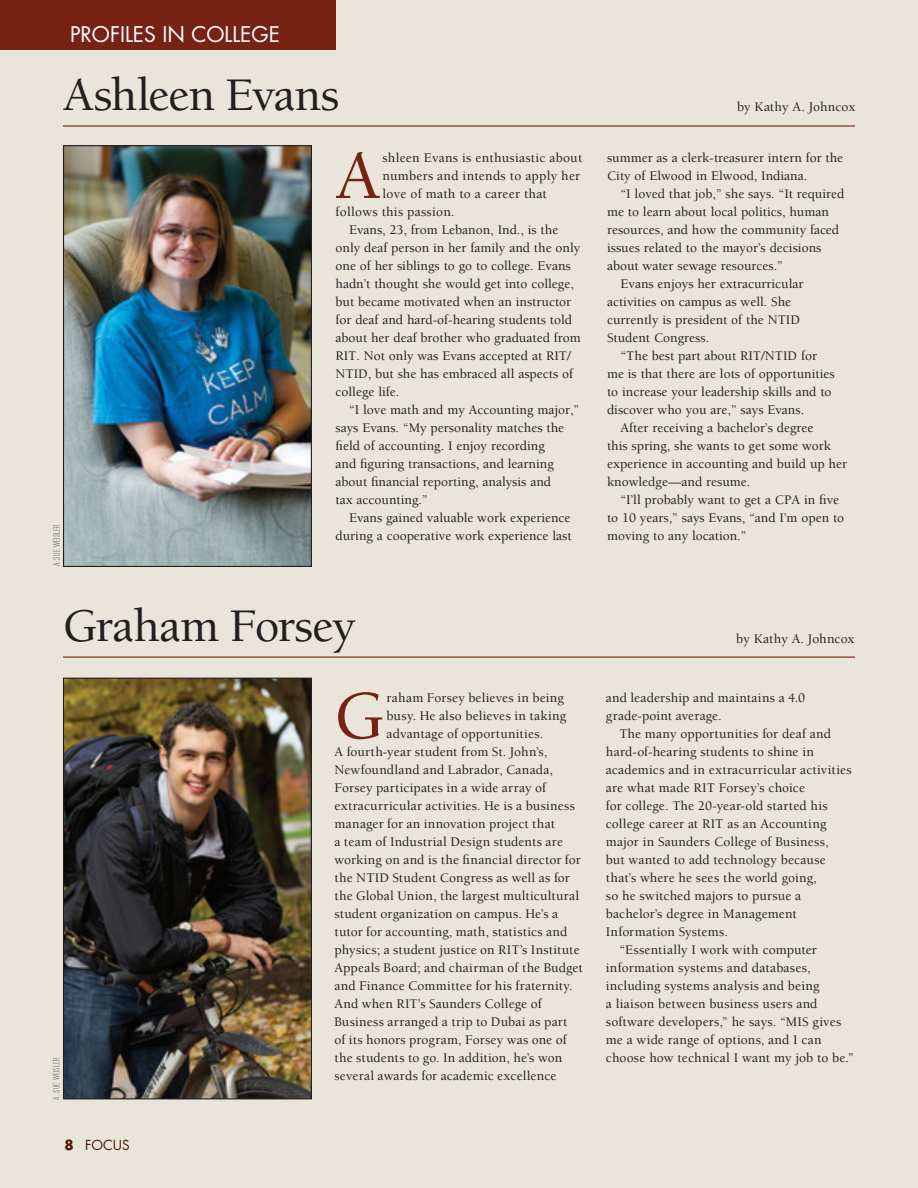
<style>
.page{position:relative;width:918px;height:1188px;background:#e9e5db}
.page>*{position:absolute;margin:0;border:0;box-sizing:border-box;transform-origin:0 0}
.A_First_Para_text{font:500 70.2px "Berkeley Std";color:#772313}
.A_Story_Title{font:500 48px "Berkeley Std";letter-spacing:-.02em;color:#231f20}
.A_profile_in{font:21px "Futura Std";color:#fff}
.ASG-Profile_Body{font:500 13.5px/18px "Berkeley Std";letter-spacing:.01em;color:#231f20}
.A_text_PROFILE{font:500 13.5px/18px "Berkeley Std";color:#231f20}
.A_First_Para_text-2{font:500 13.5px "Berkeley Std";letter-spacing:.02em;color:#231f20}
.A_byline{font:500 13.5px "Berkeley Std";letter-spacing:.005em;color:#231f20}
.t1{font:13.5px "Futura Std";color:#491a02}
.A_photo_credit{font:300 condensed 9px "Akzidenz Grotesk BE";letter-spacing:.01em;color:#6c6d70}
.s1{font-weight:700}
</style>
<div class="page">
<img style="left:65px;top:147px;width:245px;height:418px">
<div style="left:63px;top:145px;width:249px;height:422px;border:1px solid #231f20"></div>
<img style="left:65px;top:680px;width:245px;height:417px">
<div style="left:63px;top:678px;width:249px;height:421px;border:1px solid #231f20"></div>
<div style="left:0;top:0;width:336px;height:50px;background:#772313"></div>
<hr style="left:63px;top:657px;width:792px;height:1px;background:#772313">
<hr style="left:63px;top:125px;width:792px;height:2px;background:#772313">
<p class="A_profile_in" style="left:70px;top:21px;width:211px">PROFILES IN COLLEGE</p>
<p class="A_Story_Title" style="left:63px;top:70px;width:278px">Ashleen Evans</p>
<p class="A_photo_credit" style="left:52px;top:566px;width:43px;rotate:-90deg">A. SUE WEISLER</p>
<p class="A_First_Para_text" style="left:336px;top:139px;width:47px">A</p>
<p class="A_First_Para_text-2" style="left:382px;top:151px;width:201px">shleen Evans is enthusiastic about</p>
<p class="A_First_Para_text-2" style="left:382px;top:169px;width:199px">numbers and intends to apply her</p>
<p class="A_First_Para_text-2" style="left:382px;top:187px;width:166px">love of math to a career that</p>
<p class="A_First_Para_text-2" style="left:336px;top:205px;width:121px">follows this passion.</p>
<p class="A_text_PROFILE" style="left:336px;top:221px;width:247px;text-indent:14px">Evans, 23, from Lebanon, Ind., is the only deaf person in her family and the only one of her siblings to go to college. Evans hadn’t thought she would get into college, but became motivated when an instructor for deaf and hard-of-hearing students told about her deaf brother who graduated from RIT. Not only was Evans accepted at RIT/ NTID, but she has embraced all aspects of college life.</p>
<p class="A_text_PROFILE" style="left:336px;top:401px;width:245px;text-indent:14px">“I love math and my Accounting major,” says Evans. “My personality matches the field of accounting. I enjoy recording<br>and figuring transactions, and learning about financial reporting, analysis and<br>tax accounting.”</p>
<p class="A_text_PROFILE" style="left:336px;top:509px;width:238px;text-align:right">Evans gained valuable work experience during a cooperative work experience last</p>
<p class="A_Story_Title" style="left:63px;top:601px;width:294px">Graham Forsey</p>
<p class="A_photo_credit" style="left:52px;top:1100px;width:43px;rotate:-90deg">A. SUE WEISLER</p>
<p class="t1" style="left:64px;top:1136px;width:67px"><span class="s1">8</span> FOCUS</p>
<p class="A_First_Para_text" style="left:334px;top:679px;width:52px">G</p>
<p class="ASG-Profile_Body" style="left:387px;top:689px;width:179px">raham Forsey believes in being</p>
<p class="ASG-Profile_Body" style="left:387px;top:707px;width:181px">busy. He also believes in taking</p>
<p class="ASG-Profile_Body" style="left:387px;top:725px;width:158px">advantage of opportunities.</p>
<p class="ASG-Profile_Body" style="left:334px;top:743px;width:214px">A fourth-year student from St. John’s,</p>
<p class="ASG-Profile_Body" style="left:334px;top:761px;width:220px">Newfoundland and Labrador, Canada,</p>
<p class="ASG-Profile_Body" style="left:334px;top:779px;width:213px">Forsey participates in a wide array of</p>
<p class="ASG-Profile_Body" style="left:334px;top:797px;width:242px">extracurricular activities. He is a business</p>
<p class="ASG-Profile_Body" style="left:334px;top:815px;width:222px">manager for an innovation project that</p>
<p class="ASG-Profile_Body" style="left:334px;top:833px;width:230px">a team of Industrial Design students are</p>
<p class="ASG-Profile_Body" style="left:334px;top:851px;width:248px">working on and is the financial director for</p>
<p class="ASG-Profile_Body" style="left:334px;top:869px;width:237px">the NTID Student Congress as well as for</p>
<p class="ASG-Profile_Body" style="left:334px;top:887px;width:246px">the Global Union, the largest multicultural</p>
<p class="ASG-Profile_Body" style="left:334px;top:905px;width:225px">student organization on campus. He’s a</p>
<p class="ASG-Profile_Body" style="left:334px;top:923px;width:234px">tutor for accounting, math, statistics and</p>
<p class="ASG-Profile_Body" style="left:334px;top:941px;width:247px">physics; a student justice on RIT’s Institute</p>
<p class="ASG-Profile_Body" style="left:334px;top:959px;width:250px">Appeals Board; and chairman of the Budget</p>
<p class="ASG-Profile_Body" style="left:334px;top:977px;width:240px">and Finance Committee for his fraternity.</p>
<p class="ASG-Profile_Body" style="left:334px;top:995px;width:209px">And when RIT’s Saunders College of</p>
<p class="ASG-Profile_Body" style="left:334px;top:1013px;width:235px">Business arranged a trip to Dubai as part</p>
<p class="ASG-Profile_Body" style="left:334px;top:1031px;width:234px">of its honors program, Forsey was one of</p>
<p class="ASG-Profile_Body" style="left:334px;top:1049px;width:229px">the students to go. In addition, he’s won</p>
<p class="ASG-Profile_Body" style="left:334px;top:1067px;width:223px">several awards for academic excellence</p>
<p class="A_byline" style="left:737px;top:99px;width:120px">by Kathy A. Johncox</p>
<p class="A_text_PROFILE" style="left:607px;top:149px;width:238px">summer as a clerk-treasurer intern for the<br>City of Elwood in Elwood, Indiana.</p>
<p class="A_text_PROFILE" style="left:607px;top:185px;width:239px;text-indent:14px">“I loved that job,” she says. “It required me to learn about local politics, human resources, and how the community faced issues related to the mayor’s decisions about water sewage resources.”</p>
<p class="A_text_PROFILE" style="left:607px;top:275px;width:198px;text-indent:14px">Evans enjoys her extracurricular activities on campus as well. She currently is president of the NTID<br>Student Congress.</p>
<p class="A_text_PROFILE" style="left:607px;top:347px;width:229px;text-indent:14px">“The best part about RIT/NTID for me is that there are lots of opportunities to increase your leadership skills and to discover who you are,” says Evans.</p>
<p class="A_text_PROFILE" style="left:607px;top:419px;width:242px;text-indent:14px">After receiving a bachelor’s degree<br>this spring, she wants to get some work experience in accounting and build up her knowledge—and resume.</p>
<p class="A_text_PROFILE" style="left:607px;top:491px;width:239px;text-indent:14px">“I’ll probably want to get a CPA in five to 10 years,” says Evans, “and I’m open to moving to any location.”</p>
<p class="A_byline" style="left:736px;top:631px;width:120px">by Kathy A. Johncox</p>
<p class="ASG-Profile_Body" style="left:606px;top:689px;width:201px">and leadership and maintains a 4.0 grade-point average.</p>
<p class="ASG-Profile_Body" style="left:606px;top:725px;width:247px;text-indent:14px">The many opportunities for deaf and hard-of-hearing students to shine in academics and in extracurricular activities are what made RIT Forsey’s choice<br>for college. The 20-year-old started his college career at RIT as an Accounting major in Saunders College of Business,<br>but wanted to add technology because that’s where he sees the world going,<br>so he switched majors to pursue a bachelor’s degree in Management Information Systems.</p>
<p class="ASG-Profile_Body" style="left:606px;top:941px;width:249px;text-indent:14px">“Essentially I work with computer information systems and databases, including systems analysis and being<br>a liaison between business users and software developers,” he says. “MIS gives me a wide range of options, and I can choose how technical I want my job to be.”</p>
</div>
